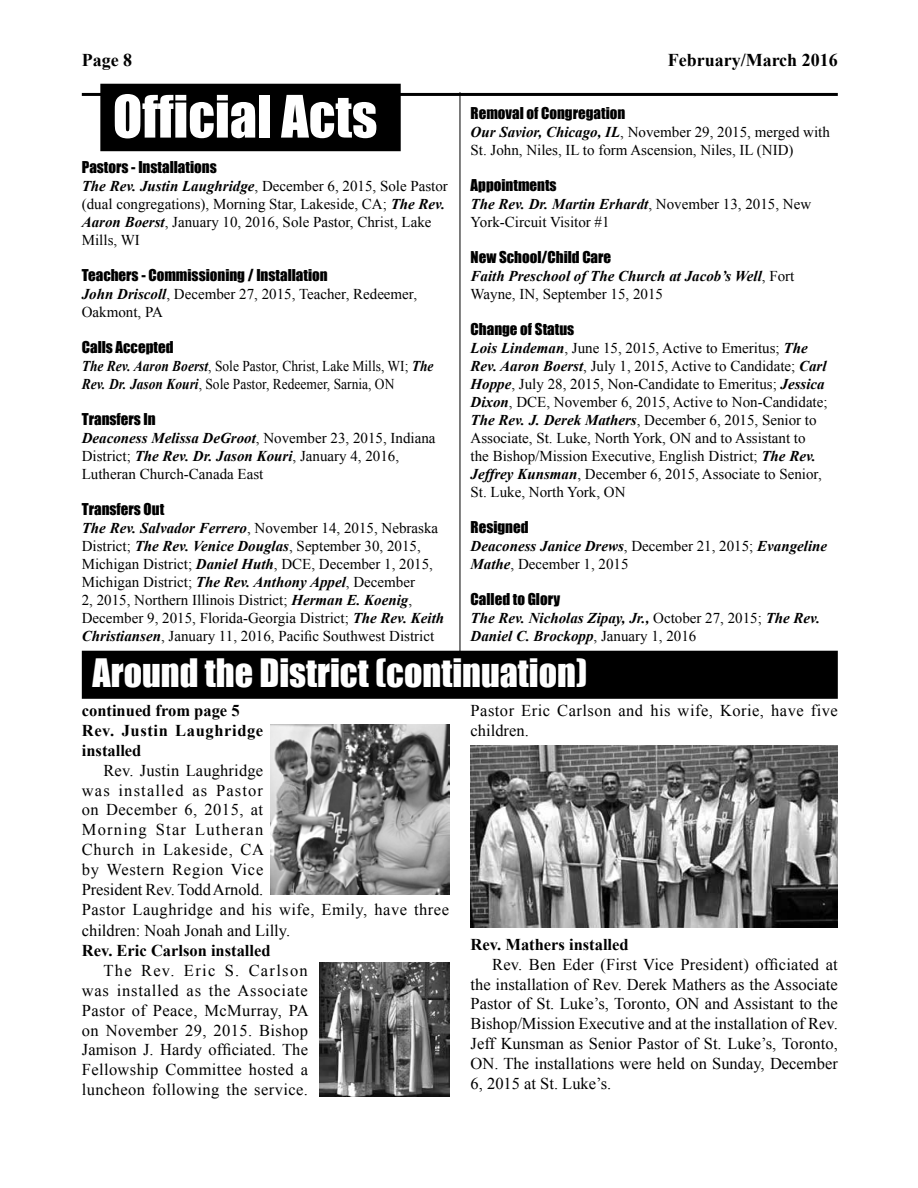
<style>
.page{position:relative;width:918px;height:1188px;background:#fff}
.page>*{position:absolute;margin:0;border:0;box-sizing:border-box;transform-origin:0 0}
.t1{font:54px "Impact";color:#fff}
.t2{font:36px "Impact";color:#fff}
.t3{font:700 18px "Times New Roman";color:#000}
.t4{font:16.5px/19.8px "Times New Roman";letter-spacing:.025em;color:#000;text-align:justify}
.t5{font:700 16.5px/20px "Times New Roman";color:#000}
.t6{font:15px/18px "Times New Roman";color:#000}
.t7{font:italic 700 15px/18px "Times New Roman";color:#000}
.t8{font:15px "Impact";color:#000}
.t9{font:15px/18px "Times New Roman";color:#000;scale:.9 1}
.s1{font-weight:700;font-style:italic}
.s2{font-weight:400;font-style:normal}
</style>
<div class="page">
<hr style="left:460px;top:92px;width:1px;height:588px;background:#000">
<hr style="left:82px;top:93px;width:756px;height:3px;background:#000">
<div style="left:101px;top:84px;width:299px;height:66px;background:#000"></div>
<div style="left:100px;top:84px;width:301px;height:67px;border:2px solid #000"></div>
<div style="left:83px;top:651px;width:754px;height:47px;background:#000"></div>
<div style="left:82px;top:651px;width:756px;height:48px;border:2px solid #000"></div>
<img style="left:271px;top:725px;width:178px;height:170px">
<img style="left:320px;top:963px;width:129px;height:133px">
<img style="left:471px;top:745px;width:367px;height:182px">
<p class="t3" style="left:82px;top:48px;width:52px">Page 8</p>
<p class="t3" style="left:668px;top:48px;width:172px">February/March 2016</p>
<h1 class="t1" style="left:113px;top:75px;width:266px">Official Acts</h1>
<p class="t8" style="left:82px;top:156px;width:136px">Pastors - Installations</p>
<p class="t6" style="left:82px;top:177px;width:368px"><span class="s1">The Rev. Justin Laughridge</span>, December 6, 2015, Sole Pastor (dual congregations), Morning Star, Lakeside, CA; <span class="s1">The Rev.<br>Aaron Boerst</span>, January 10, 2016, Sole Pastor, Christ, Lake Mills, WI</p>
<p class="t8" style="left:82px;top:264px;width:247px">Teachers - Commissioning / Installation</p>
<p class="t6" style="left:82px;top:285px;width:337px"><span class="s1">John Driscoll</span>, December 27, 2015, Teacher, Redeemer,<br>Oakmont, PA</p>
<p class="t8" style="left:82px;top:336px;width:93px">Calls Accepted</p>
<p class="t9" style="left:82px;top:357px;width:392px"><span class="s1">The Rev. Aaron Boerst</span>, Sole Pastor, Christ, Lake Mills, WI; <span class="s1">The<br>Rev. Dr. Jason Kouri</span>, Sole Pastor, Redeemer, Sarnia, ON</p>
<p class="t8" style="left:82px;top:408px;width:75px">Transfers In</p>
<p class="t6" style="left:82px;top:429px;width:355px"><span class="s1">Deaconess Melissa DeGroot</span>, November 23, 2015, Indiana<br>District; <span class="s1">The Rev. Dr. Jason Kouri</span>, January 4, 2016,<br>Lutheran Church-Canada East</p>
<p class="t8" style="left:82px;top:498px;width:84px">Transfers Out</p>
<p class="t6" style="left:82px;top:519px;width:364px"><span class="s1">The Rev. Salvador Ferrero</span>, November 14, 2015, Nebraska District; <span class="s1">The Rev. Venice Douglas</span>, September 30, 2015, Michigan District; <span class="s1">Daniel Huth</span>, DCE, December 1, 2015, Michigan District; <span class="s1">The Rev. Anthony Appel</span>, December<br>2, 2015, Northern Illinois District; <span class="s1">Herman E. Koenig</span>, December 9, 2015, Florida-Georgia District; <span class="s1">The Rev. Keith Christiansen</span>, January 11, 2016, Pacific Southwest District</p>
<p class="t8" style="left:471px;top:102px;width:156px">Removal of Congregation</p>
<p class="t6" style="left:471px;top:123px;width:361px"><span class="s1">Our Savior, Chicago, IL</span>, November 29, 2015, merged with<br>St. John, Niles, IL to form Ascension, Niles, IL (NID)</p>
<p class="t8" style="left:471px;top:174px;width:88px">Appointments</p>
<p class="t6" style="left:471px;top:195px;width:342px"><span class="s1">The Rev. Dr. Martin Erhardt</span>, November 13, 2015, New<br>York-Circuit Visitor #1</p>
<p class="t8" style="left:471px;top:246px;width:142px">New School/Child Care</p>
<p class="t7" style="left:471px;top:267px;width:325px">Faith Preschool of The Church at Jacob’s Well<span class="s2">, Fort<br>Wayne, IN, September 15, 2015</span></p>
<p class="t8" style="left:471px;top:318px;width:105px">Change of Status</p>
<p class="t6" style="left:471px;top:339px;width:359px"><span class="s1">Lois Lindeman</span>, June 15, 2015, Active to Emeritus; <span class="s1">The Rev. Aaron Boerst</span>, July 1, 2015, Active to Candidate; <span class="s1">Carl Hoppe</span>, July 28, 2015, Non-Candidate to Emeritus; <span class="s1">Jessica Dixon</span>, DCE, November 6, 2015, Active to Non-Candidate; <span class="s1">The Rev. J. Derek Mathers</span>, December 6, 2015, Senior to Associate, St. Luke, North York, ON and to Assistant to the Bishop/Mission Executive, English District; <span class="s1">The Rev.<br>Jeffrey Kunsman</span>, December 6, 2015, Associate to Senior, St. Luke, North York, ON</p>
<p class="t8" style="left:471px;top:516px;width:60px">Resigned</p>
<p class="t7" style="left:471px;top:537px;width:358px">Deaconess Janice Drews<span class="s2">, December 21, 2015;</span> Evangeline<br>Mathe<span class="s2">, December 1, 2015</span></p>
<p class="t8" style="left:471px;top:588px;width:91px">Called to Glory</p>
<p class="t7" style="left:471px;top:609px;width:351px">The Rev. Nicholas Zipay, Jr., <span class="s2">October 27, 2015;</span> The Rev.<br>Daniel C. Brockopp<span class="s2">, January 1, 2016</span></p>
<h2 class="t2" style="left:93px;top:645px;width:496px">Around the District (continuation)</h2>
<p class="t5" style="left:82px;top:700px;width:183px">continued from page 5<br>Rev. Justin Laughridge installed</p>
<p class="t4" style="left:82px;top:760px;width:184px;text-indent:22px">Rev. Justin Laughridge was installed as Pastor on December 6, 2015, at Morning Star Lutheran Church in Lakeside, CA by Western Region Vice President Rev. Todd Arnold.</p>
<p class="t4" style="left:471px;top:700px;width:369px">Pastor Eric Carlson and his wife, Korie, have five children.</p>
<p class="t4" style="left:82px;top:899px;width:369px;line-height:20.7px">Pastor Laughridge and his wife, Emily, have three children: Noah Jonah and Lilly.</p>
<p class="t5" style="left:82px;top:940px;width:190px">Rev. Eric Carlson installed</p>
<p class="t4" style="left:82px;top:960px;width:229px;text-indent:22px">The Rev. Eric S. Carlson was installed as the Associate Pastor of Peace, McMurray, PA on November 29, 2015. Bishop Jamison J. Hardy officiated. The Fellowship Committee hosted a luncheon following the service.</p>
<p class="t5" style="left:471px;top:934px;width:160px">Rev. Mathers installed</p>
<p class="t4" style="left:471px;top:954px;width:369px;text-indent:22px">Rev. Ben Eder (First Vice President) officiated at the installation of Rev. Derek Mathers as the Associate Pastor of St. Luke’s, Toronto, ON and Assistant to the Bishop/Mission Executive and at the installation of Rev.<br>Jeff Kunsman as Senior Pastor of St. Luke’s, Toronto, ON. The installations were held on Sunday, December 6, 2015 at St. Luke’s.</p>
</div>
